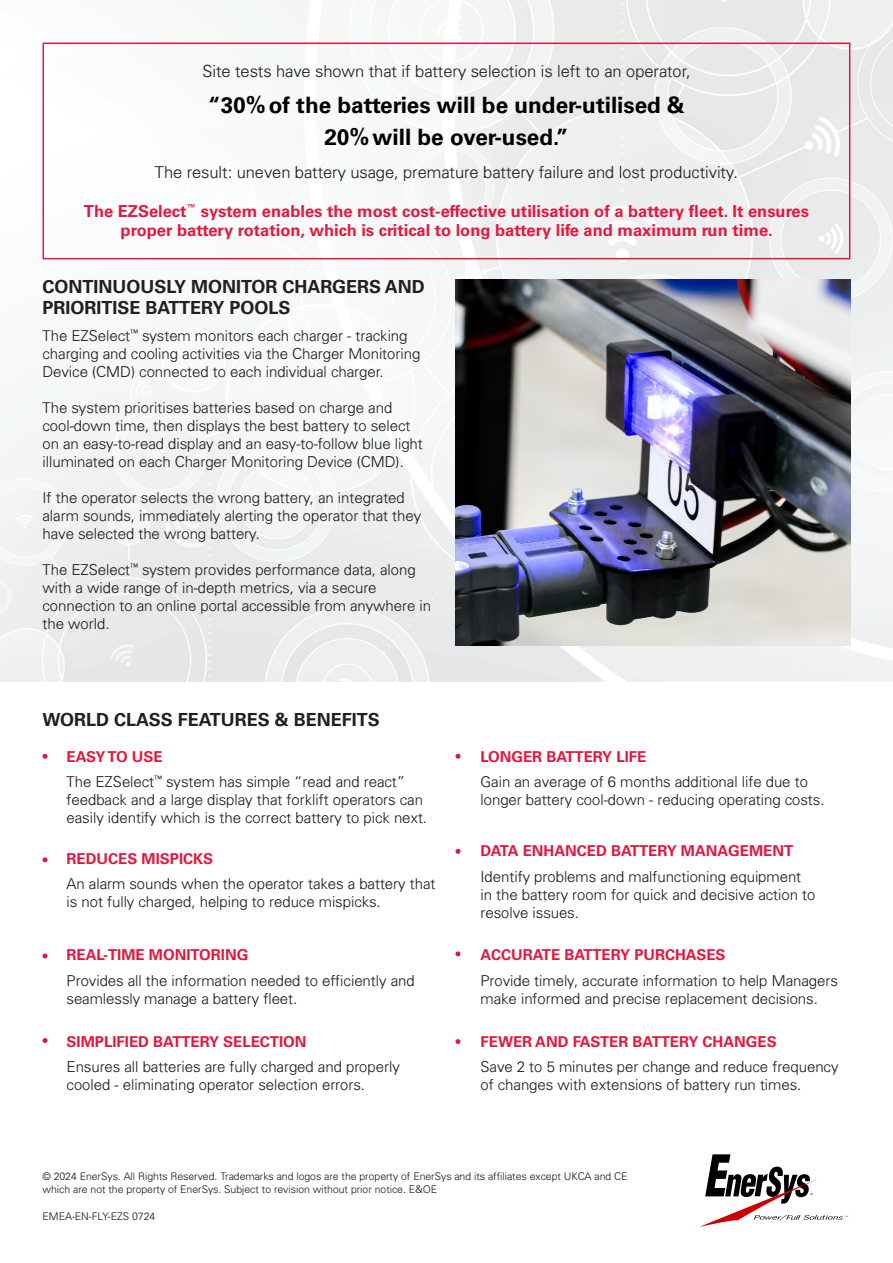
<style>
.page{position:relative;width:893px;height:1263px;background:#fff}
.page>*{position:absolute;margin:0;border:0;box-sizing:border-box;transform-origin:0 0}
.Body_Copy{font:700 22.5px "Univers LT Std";color:#000001}
.t1{font:700 18px/21px "Univers LT Std";color:#231f20}
.Body_Copy-2{font:700 16.5px/19.5px "Univers LT Std";color:#e4183e;text-align:center}
.Body_Copy-3{font:300 16.5px "Univers";color:#231f20}
.t2{font:300 15px/18px "Univers";color:#231f20}
.t3{font:700 15px "Univers LT Std";color:#e4183e}
.t4{font:300 10.5px/13.5px "Univers";color:#231f20}
</style>
<div class="page">
<svg style="left:700px;top:1154px;width:148px;height:73px"></svg>
<svg style="left:304px;top:0;width:589px;height:682px;fill:#eff0f1"></svg>
<img style="left:455px;top:280px;width:395px;height:366px">
<svg style="left:43px;top:754px;width:5px;height:5px"></svg>
<svg style="left:455px;top:754px;width:5px;height:5px"></svg>
<svg style="left:43px;top:953px;width:5px;height:5px"></svg>
<svg style="left:455px;top:951px;width:5px;height:5px"></svg>
<svg style="left:43px;top:857px;width:5px;height:5px"></svg>
<svg style="left:455px;top:849px;width:5px;height:5px"></svg>
<svg style="left:43px;top:1038px;width:5px;height:5px"></svg>
<svg style="left:455px;top:1039px;width:5px;height:5px"></svg>
<div style="left:43px;top:43px;width:807px;height:216px;border:2px solid #e4183e"></div>
<p class="Body_Copy-3" style="left:202px;top:61px;width:490px">Site tests have shown that if battery selection is left to an operator,</p>
<p class="Body_Copy" style="left:208px;top:92px;width:478px">“30%of the batteries will be under-utilised &amp;</p>
<p class="Body_Copy" style="left:324px;top:124px;width:246px">20%will be over-used.”</p>
<p class="Body_Copy-3" style="left:155px;top:162px;width:585px">The result: uneven battery usage, premature battery failure and lost productivity.</p>
<p class="Body_Copy-2" style="left:84px;top:201px;width:727px">The EZSelect<sup>™</sup> system enables the most cost-effective utilisation of a battery fleet. It ensures proper battery rotation, which is critical to long battery life and maximum run time.</p>
<p class="t1" style="left:43px;top:276px;width:384px">CONTINUOUSLY MONITOR CHARGERS AND<br>PRIORITISE BATTERY POOLS</p>
<p class="t2" style="left:43px;top:326px;width:379px">The EZSelect<sup>™</sup> system monitors each charger - tracking charging and cooling activities via the Charger Monitoring<br>Device (CMD) connected to each individual charger.</p>
<p class="t2" style="left:43px;top:398px;width:382px">The system prioritises batteries based on charge and cool-down time, then displays the best battery to select on an easy-to-read display and an easy-to-follow blue light illuminated on each Charger Monitoring Device (CMD).</p>
<p class="t2" style="left:43px;top:488px;width:380px">If the operator selects the wrong battery, an integrated alarm sounds, immediately alerting the operator that they have selected the wrong battery.</p>
<p class="t2" style="left:43px;top:560px;width:375px">The EZSelect<sup>™</sup> system provides performance data, along</p>
<p class="t2" style="left:43px;top:578px;width:336px">with a wide range of in-depth metrics, via a secure</p>
<p class="t2" style="left:43px;top:596px;width:390px">connection to an online portal accessible from anywhere in the world.</p>
<p class="t1" style="left:43px;top:710px;width:339px">WORLD CLASS FEATURES &amp; BENEFITS</p>
<p class="t3" style="left:67px;top:747px;width:98px">EASY TO USE</p>
<p class="t2" style="left:67px;top:772px;width:362px">The EZSelect<sup>™</sup> system has simple “read and react” feedback and a large display that forklift operators can easily identify which is the correct battery to pick next.</p>
<p class="t3" style="left:67px;top:850px;width:148px">REDUCES MISPICKS</p>
<p class="t2" style="left:67px;top:875px;width:370px">An alarm sounds when the operator takes a battery that is not fully charged, helping to reduce mispicks.</p>
<p class="t3" style="left:67px;top:946px;width:183px">REAL-TIME MONITORING</p>
<p class="t2" style="left:67px;top:971px;width:350px">Provides all the information needed to efficiently and</p>
<p class="t2" style="left:67px;top:989px;width:232px">seamlessly manage a battery fleet.</p>
<p class="t3" style="left:67px;top:1033px;width:241px">SIMPLIFIED BATTERY SELECTION</p>
<p class="t2" style="left:67px;top:1058px;width:335px">Ensures all batteries are fully charged and properly cooled - eliminating operator selection errors.</p>
<p class="t3" style="left:480px;top:747px;width:167px">LONGER BATTERY LIFE</p>
<p class="t2" style="left:480px;top:772px;width:329px">Gain an average of 6 months additional life due to</p>
<p class="t2" style="left:480px;top:790px;width:345px">longer battery cool-down - reducing operating costs.</p>
<p class="t3" style="left:480px;top:842px;width:314px">DATA ENHANCED BATTERY MANAGEMENT</p>
<p class="t2" style="left:480px;top:867px;width:322px">Identify problems and malfunctioning equipment</p>
<p class="t2" style="left:480px;top:885px;width:336px">in the battery room for quick and decisive action to resolve issues.</p>
<p class="t3" style="left:480px;top:946px;width:247px">ACCURATE BATTERY PURCHASES</p>
<p class="t2" style="left:480px;top:971px;width:359px">Provide timely, accurate information to help Managers make informed and precise replacement decisions.</p>
<p class="t3" style="left:480px;top:1033px;width:298px">FEWER AND FASTER BATTERY CHANGES</p>
<p class="t2" style="left:480px;top:1058px;width:359px">Save 2 to 5 minutes per change and reduce frequency of changes with extensions of battery run times.</p>
<p class="t4" style="left:43px;top:1169px;width:586px">© 2024 EnerSys. All Rights Reserved. Trademarks and logos are the property of EnerSys and its affiliates except UKCA and CE which are not the property of EnerSys. Subject to revision without prior notice. E&amp;OE</p>
<p class="t4" style="left:43px;top:1210px;width:114px">EMEA-EN-FLY-EZS 0724</p>
</div>
